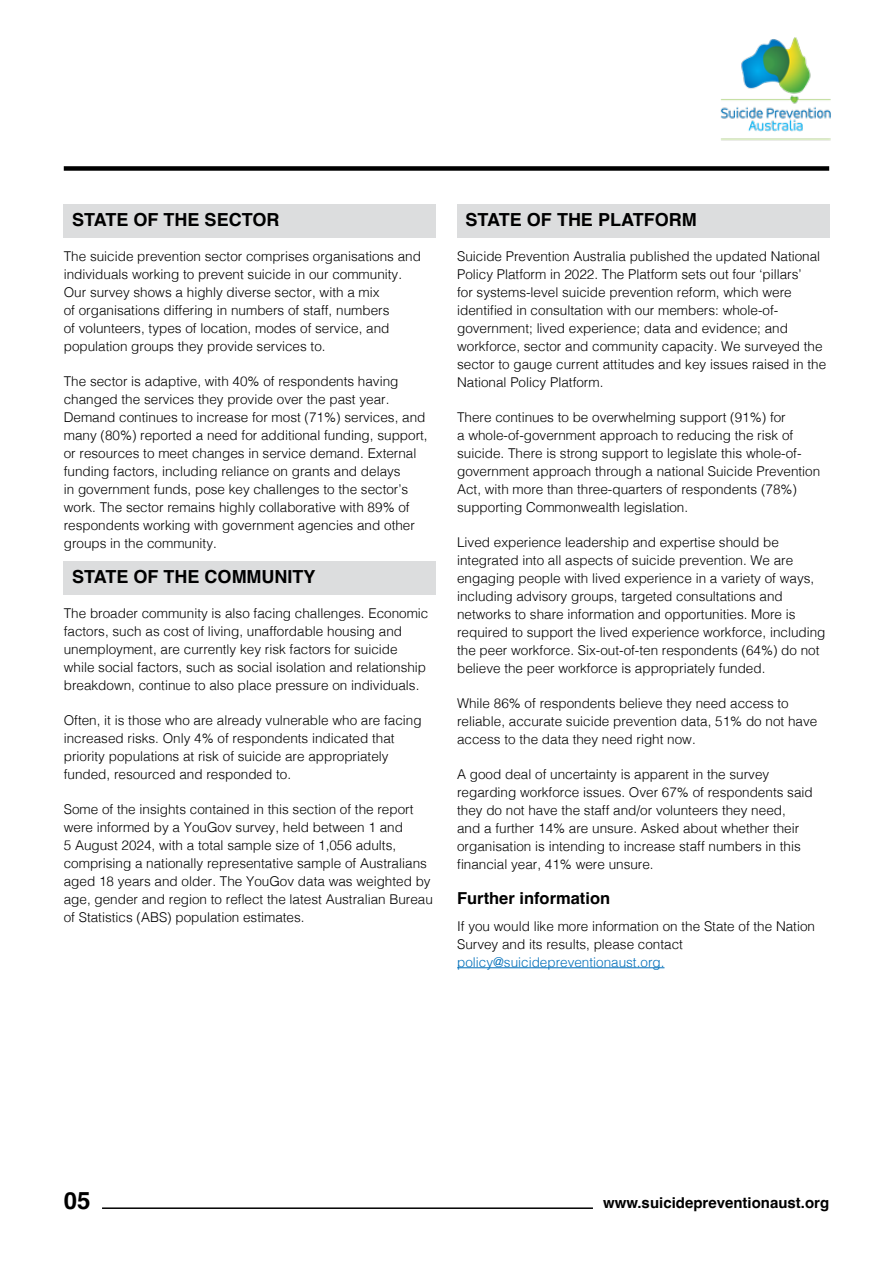
<style>
.page{position:relative;width:893px;height:1263px;background:#fff}
.page>*{position:absolute;margin:0;border:0;box-sizing:border-box;transform-origin:0 0}
.t1{font:700 24px "Helvetica";color:#000}
.t2{font:700 18px "Helvetica";color:#000}
.t3{font:700 16.5px "Helvetica";color:#000}
.t4{font:700 15px "Helvetica";color:#000}
.Body{font:300 13.5px/18px "Helvetica";color:#000}
.s1{color:#006fba}
</style>
<div class="page">
<img style="left:720px;top:37px;width:111px;height:104px">
<hr style="left:102px;top:1207px;width:491px;height:2px;background:#000">
<div style="left:64px;top:166px;width:765px;height:5px;background:#000"></div>
<div style="left:64px;top:204px;width:372px;height:34px;background:#dcddde"></div>
<div style="left:64px;top:561px;width:372px;height:34px;background:#dcddde"></div>
<div style="left:457px;top:204px;width:372px;height:34px;background:#dcddde"></div>
<hr style="left:457px;top:967px;width:207px;height:1px;background:#006fba">
<h2 class="t2" style="left:72px;top:209px;width:209px">STATE OF THE SECTOR</h2>
<p class="Body" style="left:64px;top:246px;width:359px">The suicide prevention sector comprises organisations and individuals working to prevent suicide in our community.<br>Our survey shows a highly diverse sector, with a mix<br>of organisations differing in numbers of staff, numbers<br>of volunteers, types of location, modes of service, and population groups they provide services to.</p>
<p class="Body" style="left:64px;top:371px;width:365px">The sector is adaptive, with 40% of respondents having changed the services they provide over the past year.<br>Demand continues to increase for most (71%) services, and many (80%) reported a need for additional funding, support, or resources to meet changes in service demand. External funding factors, including reliance on grants and delays<br>in government funds, pose key challenges to the sector’s work. The sector remains highly collaborative with 89% of respondents working with government agencies and other groups in the community.</p>
<h2 class="t2" style="left:72px;top:566px;width:245px">STATE OF THE COMMUNITY</h2>
<p class="Body" style="left:64px;top:603px;width:366px">The broader community is also facing challenges. Economic factors, such as cost of living, unaffordable housing and unemployment, are currently key risk factors for suicide while social factors, such as social isolation and relationship breakdown, continue to also place pressure on individuals.</p>
<p class="Body" style="left:64px;top:710px;width:359px">Often, it is those who are already vulnerable who are facing increased risks. Only 4% of respondents indicated that priority populations at risk of suicide are appropriately funded, resourced and responded to.</p>
<p class="Body" style="left:64px;top:799px;width:371px">Some of the insights contained in this section of the report were informed by a YouGov survey, held between 1 and<br>5 August 2024, with a total sample size of 1,056 adults, comprising a nationally representative sample of Australians aged 18 years and older. The YouGov data was weighted by age, gender and region to reflect the latest Australian Bureau of Statistics (ABS) population estimates.</p>
<h2 class="t2" style="left:466px;top:209px;width:233px">STATE OF THE PLATFORM</h2>
<p class="Body" style="left:457px;top:246px;width:371px">Suicide Prevention Australia published the updated National Policy Platform in 2022. The Platform sets out four ‘pillars’<br>for systems-level suicide prevention reform, which were identified in consultation with our members: whole-of&shy;government; lived experience; data and evidence; and workforce, sector and community capacity. We surveyed the sector to gauge current attitudes and key issues raised in the National Policy Platform.</p>
<p class="Body" style="left:457px;top:407px;width:365px">There continues to be overwhelming support (91%) for<br>a whole-of-government approach to reducing the risk of suicide. There is strong support to legislate this whole-of&shy;government approach through a national Suicide Prevention Act, with more than three-quarters of respondents (78%) supporting Commonwealth legislation.</p>
<p class="Body" style="left:457px;top:532px;width:370px">Lived experience leadership and expertise should be integrated into all aspects of suicide prevention. We are engaging people with lived experience in a variety of ways, including advisory groups, targeted consultations and networks to share information and opportunities. More is required to support the lived experience workforce, including the peer workforce. Six-out-of-ten respondents (64%) do not believe the peer workforce is appropriately funded.</p>
<p class="Body" style="left:457px;top:693px;width:362px">While 86% of respondents believe they need access to reliable, accurate suicide prevention data, 51% do not have access to the data they need right now.</p>
<p class="Body" style="left:457px;top:764px;width:357px">A good deal of uncertainty is apparent in the survey regarding workforce issues. Over 67% of respondents said they do not have the staff and/or volunteers they need,<br>and a further 14% are unsure. Asked about whether their organisation is intending to increase staff numbers in this financial year, 41% were unsure.</p>
<h3 class="t3" style="left:457px;top:888px;width:155px">Further information</h3>
<p class="Body" style="left:457px;top:916px;width:359px">If you would like more information on the State of the Nation<br>Survey and its results, please contact <span class="s1">policy@suicidepreventionaust.org.</span></p>
<h1 class="t1" style="left:64px;top:1186px;width:28px">05</h1>
<p class="t4" style="left:603px;top:1194px;width:228px">www.suicidepreventionaust.org</p>
</div>
